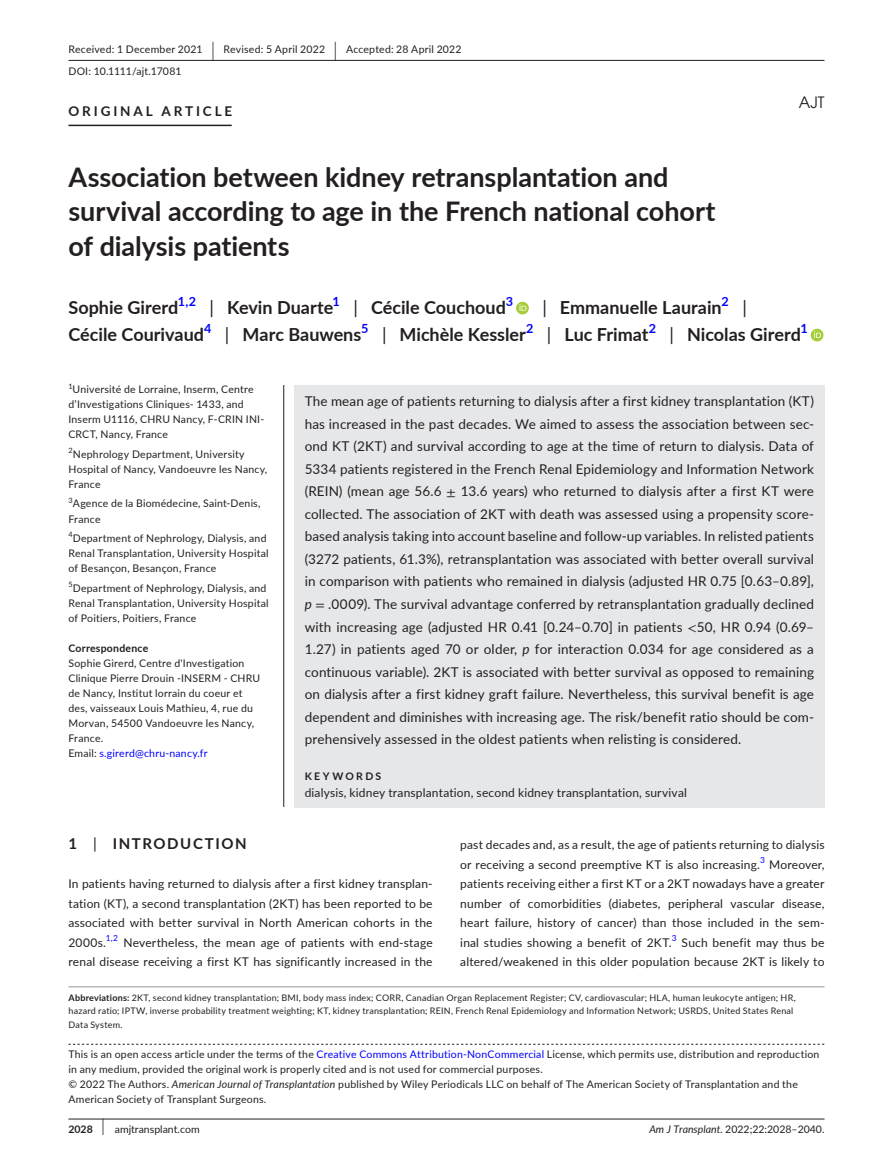
<style>
.page{position:relative;width:893px;height:1174px;background:#fff}
.page>*{position:absolute;margin:0;border:0;box-sizing:border-box;transform-origin:0 0}
.t1{font:700 27px/34.5px "Lato";letter-spacing:-.005em;color:#231f20}
.t2{font:700 18px "Lato";color:#231f20}
.t3{font:18px "Lato";color:#231f20}
.t4{font:15.6px "Avant Garde";color:#231f20}
.t5{font:700 15px "Lato";letter-spacing:.105em;color:#231f20}
.t6{font:13.5px/22.5px "Lato";letter-spacing:.01em;color:#231f20;text-align:justify}
.t7{font:700 13.5px "Lato";letter-spacing:.215em;color:#231f20}
.t8{font:700 12.6px "Lato";color:#00f}
.t9{font:12px/19.5px "Lato";letter-spacing:.015em;color:#231f20;text-align:justify}
.t10{font:10.5px/15px "Lato";letter-spacing:.02em;color:#231f20}
.t11{font:10.5px "Lato";color:#231f20}
.t12{font:700 10.5px "Lato";letter-spacing:.02em;color:#231f20}
.t13{font:700 10.5px "Lato";letter-spacing:.22em;color:#231f20}
.t14{font:9px/13.5px "Lato";letter-spacing:.025em;color:#231f20}
.t15{font:8.4px "Lato";color:#00f}
.t16{font:7.35px "Lato";color:#231f20}
.s1{font-size:19.65px}
.s2{font-weight:400}
.s3{color:#00f}
.s4{font-family:"STIX"}
.s5{font-style:italic}
.s6{font-weight:700}
.s7{font-weight:400;font-size:17.4px}
</style>
<div class="page">
<hr style="left:68px;top:1118px;width:756px;height:1px;background:#231f20">
<hr style="left:68px;top:60px;width:756px;height:1px;background:#231f20">
<hr style="left:68px;top:125px;width:164px;height:1px;background:#231f20">
<svg style="left:516px;top:302px;width:13px;height:12px"></svg>
<svg style="left:519px;top:304px;width:7px;height:7px"></svg>
<div style="left:811px;top:329px;width:12px;height:12px;background:#a5cd39;border-radius:50%"></div>
<svg style="left:814px;top:331px;width:7px;height:7px"></svg>
<svg style="left:68px;top:1043px;width:756px;height:1px"></svg>
<hr style="left:68px;top:986px;width:756px;height:1px;background:#939598">
<div style="left:294px;top:385px;width:530px;height:422px;background:#e6e7e9"></div>
<hr style="left:283px;top:385px;width:1px;height:422px;background:#231f20">
<p class="t10" style="left:68px;top:38px;width:395px;line-height:21.8px">Received: 1 December 2021 <span class="s1">|</span> Revised: 5 April 2022 <span class="s1">|</span> Accepted: 28 April 2022<br>DOI: 10.1111/ajt.17081</p>
<p class="t7" style="left:68px;top:101px;width:165px">ORIGINAL ARTICLE</p>
<h1 class="t1" style="left:68px;top:159px;width:649px">Association between kidney retransplantation and survival according to age in the French national cohort of dialysis patients</h1>
<p class="t4" style="left:799px;top:93px;width:27px">AJT</p>
<h2 class="t2" style="left:68px;top:295px;width:111px">Sophie Girerd</h2>
<p class="t8" style="left:178px;top:292px;width:20px">1,2</p>
<h2 class="t2" style="left:210px;top:295px;width:125px"><span class="s2">|</span> Kevin Duarte</h2>
<p class="t8" style="left:333px;top:292px;width:9px">1</p>
<h2 class="t2" style="left:353px;top:295px;width:154px"><span class="s2">|</span> Cécile Couchoud</h2>
<p class="t8" style="left:506px;top:292px;width:9px">3</p>
<h2 class="t2" style="left:542px;top:295px;width:181px"><span class="s2">|</span> Emmanuelle Laurain</h2>
<p class="t8" style="left:721px;top:292px;width:9px">2</p>
<h2 class="t3" style="left:742px;top:295px;width:6px">|</h2>
<h2 class="t2" style="left:68px;top:322px;width:137px">Cécile Courivaud</h2>
<p class="t8" style="left:204px;top:319px;width:9px">4</p>
<h2 class="t2" style="left:225px;top:322px;width:138px"><span class="s2">|</span> Marc Bauwens</h2>
<p class="t8" style="left:361px;top:319px;width:9px">5</p>
<h2 class="t2" style="left:382px;top:322px;width:145px"><span class="s2">|</span> Michèle Kessler</h2>
<p class="t8" style="left:526px;top:319px;width:9px">2</p>
<h2 class="t2" style="left:547px;top:322px;width:103px"><span class="s2">|</span> Luc Frimat</h2>
<p class="t8" style="left:649px;top:319px;width:9px">2</p>
<h2 class="t2" style="left:669px;top:322px;width:133px"><span class="s2">|</span> Nicolas Girerd</h2>
<p class="t8" style="left:800px;top:319px;width:9px">1</p>
<p class="t16" style="left:68px;top:381px;width:6px">1</p>
<p class="t10" style="left:68px;top:382px;width:197px;text-indent:4px">Université de Lorraine, Inserm, Centre d’Investigations Cliniques- 1433, and Inserm U1116, CHRU Nancy, F-CRIN INI-CRCT, Nancy, France</p>
<p class="t10" style="left:68px;top:446px;width:200px"><sup>2</sup>Nephrology Department, University<br>Hospital of Nancy, Vandoeuvre les Nancy,<br>France</p>
<p class="t10" style="left:68px;top:496px;width:194px"><sup>3</sup>Agence de la Biomédecine, Saint-Denis,<br>France</p>
<p class="t10" style="left:68px;top:530px;width:202px"><sup>4</sup>Department of Nephrology, Dialysis, and<br>Renal Transplantation, University Hospital of Besançon, Besançon, France</p>
<p class="t10" style="left:68px;top:580px;width:202px"><sup>5</sup>Department of Nephrology, Dialysis, and<br>Renal Transplantation, University Hospital of Poitiers, Poitiers, France</p>
<p class="t12" style="left:68px;top:640px;width:81px">Correspondence</p>
<p class="t10" style="left:68px;top:655px;width:193px">Sophie Girerd, Centre d'Investigation Clinique Pierre Drouin -INSERM - CHRU de Nancy, Institut lorrain du coeur et des, vaisseaux Louis Mathieu, 4, rue du Morvan, 54500 Vandoeuvre les Nancy, France.<br>Email: <span class="s3">s.girerd@chru-nancy.fr</span></p>
<p class="t6" style="left:305px;top:389px;width:511px">The mean age of patients returning to dialysis after a first kidney transplantation (KT) has increased in the past decades. We aimed to assess the association between sec&shy;ond KT (2KT) and survival according to age at the time of return to dialysis. Data of 5334 patients registered in the French Renal Epidemiology and Information Network (REIN) (mean age 56.6 <span class="s4">±</span> 13.6 years) who returned to dialysis after a first KT were collected. The association of 2KT with death was assessed using a propensity score&shy;based analysis taking into account baseline and follow-up variables. In relisted patients (3272 patients, 61.3%), retransplantation was associated with better overall survival in comparison with patients who remained in dialysis (adjusted HR 0.75 [0.63–0.89], <span class="s5">p</span> <span class="s4">=</span> .0009). The survival advantage conferred by retransplantation gradually declined with increasing age (adjusted HR 0.41 [0.24–0.70] in patients <span class="s4">&lt;</span>50, HR 0.94 (0.69– 1.27) in patients aged 70 or older, <span class="s5">p</span> for interaction 0.034 for age considered as a continuous variable). 2KT is associated with better survival as opposed to remaining on dialysis after a first kidney graft failure. Nevertheless, this survival benefit is age dependent and diminishes with increasing age. The risk/benefit ratio should be com&shy;prehensively assessed in the oldest patients when relisting is considered.</p>
<p class="t13" style="left:305px;top:768px;width:78px">KEYWORDS</p>
<p class="t9" style="left:305px;top:782px;width:384px">dialysis, kidney transplantation, second kidney transplantation, survival</p>
<p class="t5" style="left:68px;top:833px;width:180px">1 <span class="s2">|</span> INTRODUCTION</p>
<p class="t9" style="left:68px;top:873px;width:366px">In patients having returned to dialysis after a first kidney transplan&shy;tation (KT), a second transplantation (2KT) has been reported to be associated with better survival in North American cohorts in the 2000s.</p>
<p class="t15" style="left:106px;top:932px;width:14px">1,2</p>
<p class="t9" style="left:68px;top:932px;width:366px;text-align:right">Nevertheless, the mean age of patients with end-stage<br>renal disease receiving a first KT has significantly increased in the</p>
<p class="t9" style="left:460px;top:834px;width:366px">past decades and, as a result, the age of patients returning to dialysis or receiving a second preemptive KT is also increasing.</p>
<p class="t15" style="left:760px;top:854px;width:6px">3</p>
<p class="t9" style="left:460px;top:854px;width:366px;text-indent:309px">Moreover, patients receiving either a first KT or a 2KT nowadays have a greater number of comorbidities (diabetes, peripheral vascular disease, heart failure, history of cancer) than those included in the sem&shy;inal studies showing a benefit of 2KT.</p>
<p class="t15" style="left:672px;top:932px;width:6px">3</p>
<p class="t9" style="left:460px;top:932px;width:366px;text-align:right">Such benefit may thus be<br>altered/weakened in this older population because 2KT is likely to</p>
<p class="t14" style="left:68px;top:990px;width:729px"><span class="s6">Abbreviations:</span> 2KT, second kidney transplantation; BMI, body mass index; CORR, Canadian Organ Replacement Register; CV, cardiovascular; HLA, human leukocyte antigen; HR, hazard ratio; IPTW, inverse probability treatment weighting; KT, kidney transplantation; REIN, French Renal Epidemiology and Information Network; USRDS, United States Renal<br>Data System.</p>
<p class="t10" style="left:68px;top:1046px;width:752px">This is an open access article under the terms of the <span class="s3">Creative Commons Attribution-NonCommercial</span> License, which permits use, distribution and reproduction in any medium, provided the original work is properly cited and is not used for commercial purposes.<br>© 2022 The Authors. <span class="s5">American Journal of Transplantation</span> published by Wiley Periodicals LLC on behalf of The American Society of Transplantation and the American Society of Transplant Surgeons.</p>
<p class="t12" style="left:68px;top:1121px;width:38px">2028 <span class="s7">|</span></p>
<p class="t11" style="left:649px;top:1121px;width:177px"><span class="s5">Am J Transplant.</span> 2022;22:2028–2040.</p>
<p class="t11" style="left:115px;top:1121px;width:86px">amjtransplant.com</p>
</div>
